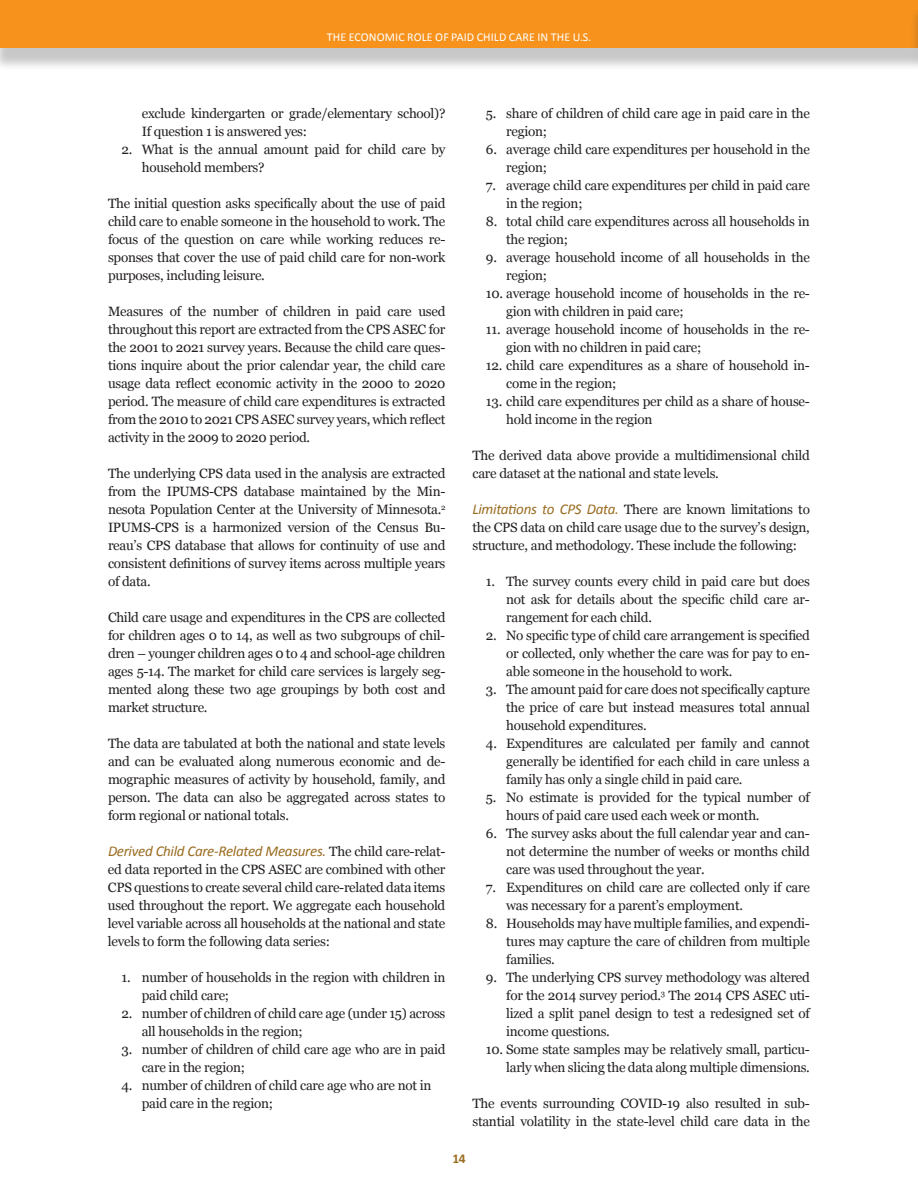
<style>
.page{position:relative;width:918px;height:1188px;background:#fff}
.page>*{position:absolute;margin:0;border:0;box-sizing:border-box;transform-origin:0 0}
.t1{font:italic 15px "Calibri";letter-spacing:-.02em;color:#9a6c20}
.t2{font:13.5px/18px "Georgia";letter-spacing:-.02em;color:#231f20}
.t3{font:700 13.5px "Calibri";color:#9a6c20}
.t4{font:12px "Calibri";letter-spacing:.01em;color:#fff}
.s1{font-family:"Georgia";font-style:normal;font-size:13.5px;color:#231f20}
.s2{font-family:"Calibri";font-style:italic;font-size:15px;color:#9a6c20}
</style>
<div class="page">
<div style="left:0;top:7px;width:918px;height:64px;background:#231f20;opacity:.25"></div>
<div style="left:0;top:0;width:918px;height:48px;background:#f7931d"></div>
<div style="left:910px;top:7px;width:8px;height:64px;background:#231f20;opacity:.25"></div>
<hr style="left:917px;top:0;width:1px;height:48px;background:#f7931d">
<p class="t4" style="left:327px;top:29px;width:266px">THE ECONOMIC ROLE OF PAID CHILD CARE IN THE U.S.</p>
<p class="t2" style="left:142px;top:104px;width:305px">exclude kindergarten or grade/elementary school)?<br>If question 1 is answered yes:</p>
<p class="t2" style="left:142px;top:140px;width:305px;text-indent:-20px">2. What is the annual amount paid for child care by household members?</p>
<p class="t2" style="left:108px;top:194px;width:339px;text-align:justify">The initial question asks specifically about the use of paid child care to enable someone in the household to work. The focus of the question on care while working reduces re&shy;sponses that cover the use of paid child care for non-work purposes, including leisure.</p>
<p class="t2" style="left:108px;top:302px;width:339px;text-align:justify">Measures of the number of children in paid care used throughout this report are extracted from the CPS ASEC for the 2001 to 2021 survey years. Because the child care ques&shy;tions inquire about the prior calendar year, the child care usage data reflect economic activity in the 2000 to 2020 period. The measure of child care expenditures is extracted from the 2010 to 2021 CPS ASEC survey years, which reflect activity in the 2009 to 2020 period.</p>
<p class="t2" style="left:108px;top:464px;width:339px;text-align:justify">The underlying CPS data used in the analysis are extracted from the IPUMS-CPS database maintained by the Min&shy;nesota Population Center at the University of Minnesota.<sup>2<br></sup>IPUMS-CPS is a harmonized version of the Census Bu&shy;reau’s CPS database that allows for continuity of use and consistent definitions of survey items across multiple years of data.</p>
<p class="t2" style="left:108px;top:608px;width:339px;text-align:justify">Child care usage and expenditures in the CPS are collected for children ages 0 to 14, as well as two subgroups of chil&shy;dren – younger children ages 0 to 4 and school-age children ages 5-14. The market for child care services is largely seg&shy;mented along these two age groupings by both cost and market structure.</p>
<p class="t2" style="left:108px;top:734px;width:339px;text-align:justify">The data are tabulated at both the national and state levels and can be evaluated along numerous economic and de&shy;mographic measures of activity by household, family, and person. The data can also be aggregated across states to form regional or national totals.</p>
<p class="t1" style="left:108px;top:841px;width:339px">Derived Child Care-Related Measures. <span class="s1">The child care-relat-</span></p>
<p class="t2" style="left:108px;top:860px;width:339px;text-align:justify">ed data reported in the CPS ASEC are combined with other CPS questions to create several child care-related data items used throughout the report. We aggregate each household level variable across all households at the national and state levels to form the following data series:</p>
<p class="t2" style="left:142px;top:968px;width:305px;text-indent:-20px">1. number of households in the region with children in paid child care;</p>
<p class="t2" style="left:142px;top:1004px;width:305px;text-indent:-20px">2. number of children of child care age (under 15) across all households in the region;</p>
<p class="t2" style="left:142px;top:1040px;width:305px;text-indent:-20px">3. number of children of child care age who are in paid care in the region;</p>
<p class="t2" style="left:142px;top:1076px;width:291px;text-indent:-20px">4. number of children of child care age who are not in paid care in the region;</p>
<p class="t2" style="left:506px;top:104px;width:305px;text-indent:-20px">5. share of children of child care age in paid care in the region;</p>
<p class="t2" style="left:506px;top:140px;width:305px;text-indent:-20px">6. average child care expenditures per household in the region;</p>
<p class="t2" style="left:506px;top:176px;width:305px;text-indent:-20px">7. average child care expenditures per child in paid care in the region;</p>
<p class="t2" style="left:506px;top:212px;width:305px;text-indent:-20px">8. total child care expenditures across all households in the region;</p>
<p class="t2" style="left:506px;top:248px;width:305px;text-indent:-20px">9. average household income of all households in the region;</p>
<p class="t2" style="left:506px;top:284px;width:305px;text-indent:-20px">10. average household income of households in the re&shy;gion with children in paid care;</p>
<p class="t2" style="left:506px;top:320px;width:305px;text-indent:-20px">11. average household income of households in the re&shy;gion with no children in paid care;</p>
<p class="t2" style="left:506px;top:356px;width:305px;text-indent:-20px">12. child care expenditures as a share of household in&shy;come in the region;</p>
<p class="t2" style="left:506px;top:392px;width:305px;text-indent:-20px">13. child care expenditures per child as a share of house&shy;hold income in the region</p>
<p class="t2" style="left:472px;top:446px;width:339px">The derived data above provide a multidimensional child care dataset at the national and state levels.</p>
<p class="t2" style="left:472px;top:500px;width:339px;text-align:justify"><span class="s2">Limitations to CPS Data.</span> There are known limitations to the CPS data on child care usage due to the survey’s design, structure, and methodology. These include the following:</p>
<p class="t2" style="left:506px;top:572px;width:305px;text-align:justify;text-indent:-20px">1. The survey counts every child in paid care but does not ask for details about the specific child care ar&shy;rangement for each child.</p>
<p class="t2" style="left:506px;top:626px;width:305px;text-align:justify;text-indent:-20px">2. No specific type of child care arrangement is specified or collected, only whether the care was for pay to en&shy;able someone in the household to work.</p>
<p class="t2" style="left:506px;top:680px;width:305px;text-align:justify;text-indent:-20px">3. The amount paid for care does not specifically capture the price of care but instead measures total annual household expenditures.</p>
<p class="t2" style="left:506px;top:734px;width:305px;text-align:justify;text-indent:-20px">4. Expenditures are calculated per family and cannot generally be identified for each child in care unless a family has only a single child in paid care.</p>
<p class="t2" style="left:506px;top:788px;width:305px;text-indent:-20px">5. No estimate is provided for the typical number of hours of paid care used each week or month.</p>
<p class="t2" style="left:506px;top:824px;width:305px;text-align:justify;text-indent:-20px">6. The survey asks about the full calendar year and can&shy;not determine the number of weeks or months child care was used throughout the year.</p>
<p class="t2" style="left:506px;top:878px;width:305px;text-indent:-20px">7. Expenditures on child care are collected only if care was necessary for a parent’s employment.</p>
<p class="t2" style="left:506px;top:914px;width:305px;text-align:justify;text-indent:-20px">8. Households may have multiple families, and expendi&shy;tures may capture the care of children from multiple families.</p>
<p class="t2" style="left:506px;top:968px;width:305px;text-align:justify;text-indent:-20px">9. The underlying CPS survey methodology was altered for the 2014 survey period.<sup>3</sup> The 2014 CPS ASEC uti&shy;lized a split panel design to test a redesigned set of income questions.</p>
<p class="t2" style="left:486px;top:1040px;width:325px;text-align:right">10. Some state samples may be relatively small, particu&shy;larly when slicing the data along multiple dimensions.</p>
<p class="t2" style="left:472px;top:1094px;width:339px">The events surrounding COVID-19 also resulted in sub&shy;stantial volatility in the state-level child care data in the</p>
<p class="t3" style="left:452px;top:1150px;width:15px">14</p>
</div>
